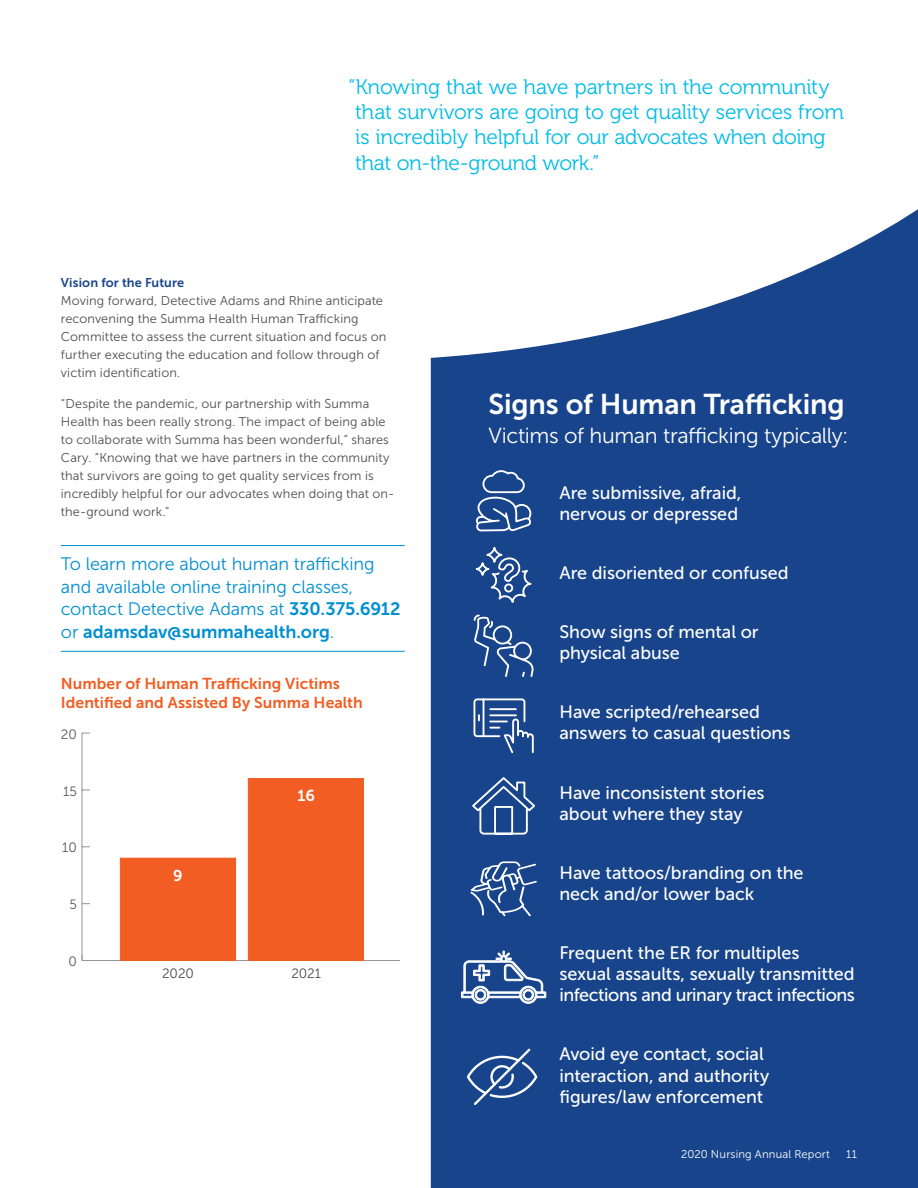
<style>
.page{position:relative;width:918px;height:1188px;background:#fff}
.page>*{position:absolute;margin:0;border:0;box-sizing:border-box;transform-origin:0 0}
.t1{font:28.5px "Museo Sans 700";letter-spacing:-.01em;color:#fff}
.t2{font:21.75px "Museo Sans 300";letter-spacing:-.015em;color:#fff}
.t3{font:21px/25.5px "Museo 300";letter-spacing:-.01em;color:#00bce7}
.t4{font:18px/21px "Museo Sans 500";letter-spacing:-.005em;color:#fff}
.t5{font:18px/22.5px "Museo Sans 300";letter-spacing:-.005em;color:#008fd2}
.t6{font:18px "Museo Sans 700";letter-spacing:-.005em;color:#008fd2}
.t7{font:15.75px/19.5px "Museo Sans 700";color:#f15d22}
.t8{font:15.75px "Museo Sans 700";color:#fff}
.t9{font:13.5px "Museo Sans 300";color:#58595b}
.t10{font:13.5px "Museo Sans 300";letter-spacing:-.005em;color:#4d4d4f}
.t11{font:12.75px/18px "Museo Sans 300";letter-spacing:.01em;color:#4d4d4f}
.t12{font:12.75px "Museo Sans 700";letter-spacing:.01em;color:#18448b}
.t13{font:11.25px "Museo Sans 300";letter-spacing:.015em;color:#fff}
.s1{font-family:"Museo Sans 700"}
.s2{font-family:"Museo Sans 300"}
</style>
<div class="page">
<hr style="left:61px;top:545px;width:344px;height:1px;background:#008fd2">
<hr style="left:61px;top:651px;width:344px;height:1px;background:#008fd2">
<svg style="left:431px;top:209px;width:487px;height:979px;fill:#18448b"></svg>
<svg style="left:470px;top:861px;width:67px;height:55px"></svg>
<svg style="left:473px;top:698px;width:62px;height:57px"></svg>
<svg style="left:475px;top:469px;width:58px;height:63px"></svg>
<svg style="left:461px;top:951px;width:85px;height:53px"></svg>
<svg style="left:470px;top:776px;width:67px;height:60px"></svg>
<svg style="left:473px;top:546px;width:71px;height:133px"></svg>
<svg style="left:467px;top:1049px;width:70px;height:56px"></svg>
<hr style="left:82px;top:960px;width:318px;height:1px;background:#939598">
<hr style="left:82px;top:733px;width:1px;height:228px;background:#939598">
<div style="left:248px;top:778px;width:116px;height:183px;background:#f15d22;border:1px solid #f15d22"></div>
<div style="left:120px;top:858px;width:116px;height:103px;background:#f15d22;border:1px solid #f15d22"></div>
<h3 class="t3" style="left:355px;top:74px;width:491px;text-indent:-7px">“Knowing that we have partners in the community that survivors are going to get quality services from is incredibly helpful for our advocates when doing that on-the-ground work.”</h3>
<p class="t12" style="left:61px;top:275px;width:125px">Vision for the Future</p>
<p class="t11" style="left:61px;top:292px;width:327px">Moving forward, Detective Adams and Rhine anticipate reconvening the Summa Health Human Trafficking Committee to assess the current situation and focus on further executing the education and follow through of victim identification.</p>
<p class="t11" style="left:61px;top:395px;width:335px">“Despite the pandemic, our partnership with Summa Health has been really strong. The impact of being able to collaborate with Summa has been wonderful,” shares Cary. “Knowing that we have partners in the community that survivors are going to get quality services from is incredibly helpful for our advocates when doing that on&shy;the-ground work.”</p>
<h3 class="t5" style="left:61px;top:553px;width:341px">To learn more about human trafficking and available online training classes, contact Detective Adams at <span class="s1">330.375.6912</span></h3>
<h3 class="t6" style="left:61px;top:622px;width:275px"><span class="s2">or</span> adamsdav@summahealth.org<span class="s2">.</span></h3>
<p class="t7" style="left:61px;top:674px;width:303px">Number of Human Trafficking Victims<br>Identified and Assisted By Summa Health</p>
<p class="t9" style="left:61px;top:727px;width:18px">20</p>
<p class="t9" style="left:63px;top:784px;width:15px">15</p>
<p class="t9" style="left:62px;top:841px;width:16px">10</p>
<p class="t9" style="left:69px;top:897px;width:9px">5</p>
<p class="t9" style="left:69px;top:954px;width:10px">0</p>
<p class="t8" style="left:173px;top:866px;width:11px">9</p>
<p class="t10" style="left:162px;top:966px;width:33px">2020</p>
<p class="t8" style="left:298px;top:787px;width:19px">16</p>
<p class="t10" style="left:291px;top:966px;width:31px">2021</p>
<h1 class="t1" style="left:488px;top:389px;width:358px">Signs of Human Trafficking</h1>
<h2 class="t2" style="left:488px;top:424px;width:362px">Victims of human trafficking typically:</h2>
<h3 class="t4" style="left:559px;top:482px;width:184px">Are submissive, afraid, nervous or depressed</h3>
<h3 class="t4" style="left:559px;top:562px;width:231px">Are disoriented or confused</h3>
<h3 class="t4" style="left:559px;top:621px;width:201px">Show signs of mental or physical abuse</h3>
<h3 class="t4" style="left:559px;top:702px;width:233px">Have scripted/rehearsed answers to casual questions</h3>
<h3 class="t4" style="left:559px;top:782px;width:207px">Have inconsistent stories about where they stay</h3>
<h3 class="t4" style="left:559px;top:862px;width:246px">Have tattoos/branding on the neck and/or lower back</h3>
<h3 class="t4" style="left:559px;top:943px;width:297px">Frequent the ER for multiples sexual assaults, sexually transmitted infections and urinary tract infections</h3>
<h3 class="t4" style="left:559px;top:1044px;width:211px">Avoid eye contact, social interaction, and authority figures/law enforcement</h3>
<p class="t13" style="left:681px;top:1148px;width:151px">2020 Nursing Annual Report</p>
<p class="t13" style="left:846px;top:1148px;width:12px">11</p>
</div>
